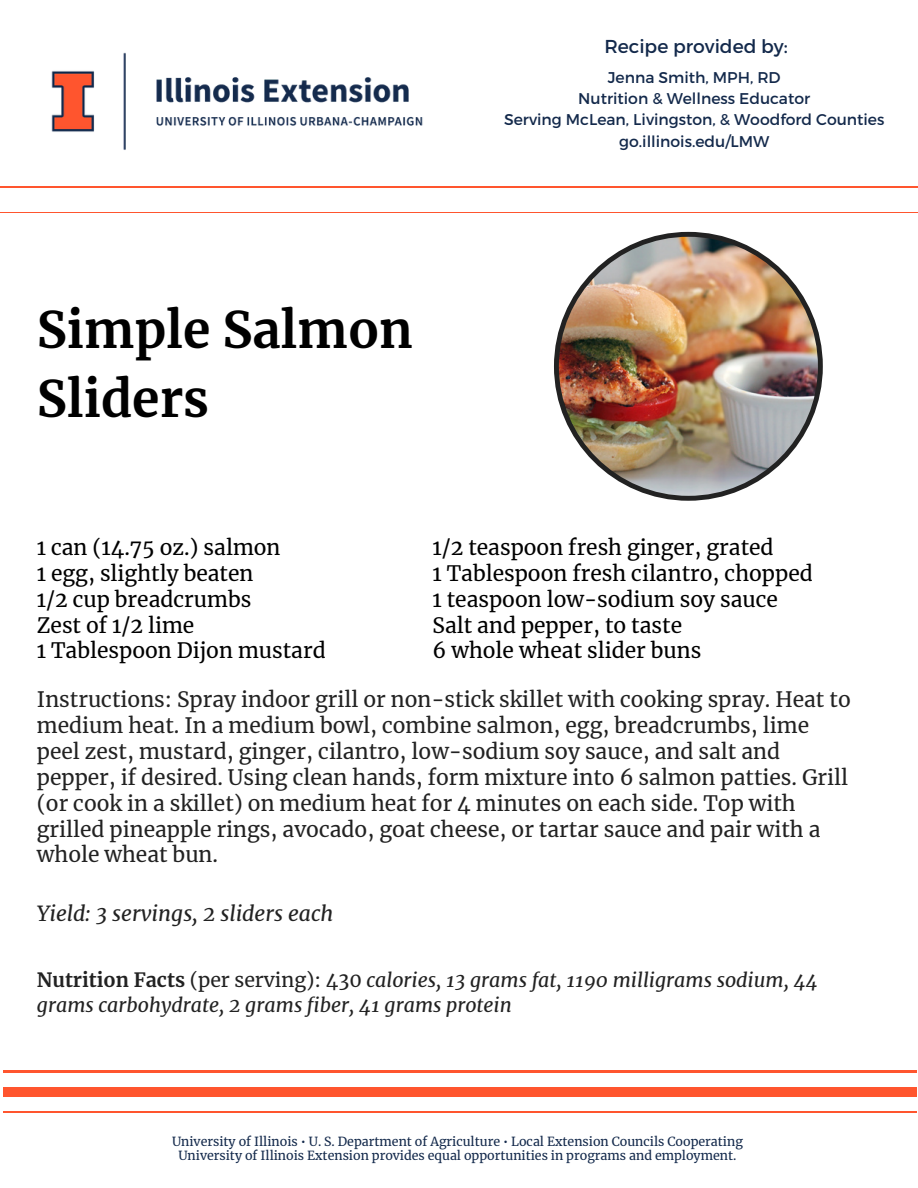
<style>
.page{position:relative;width:918px;height:1188px;background:#fff}
.page>*{position:absolute;margin:0;border:0;box-sizing:border-box;transform-origin:0 0}
.t1{font:700 49.8px/68.7px "Merriweather";color:#000}
.t2{font:21px/25.8px "Merriweather";color:#222}
.t3{font:21px "Merriweather";color:#000}
.t4{font:italic 21px "Merriweather";color:#222}
.t5{font:italic 19.5px/24.8px "Merriweather";color:#222}
.t6{font:18.75px "Montserrat";color:#13294b}
.t7{font:15.6px "Montserrat";color:#13294b}
.t8{font:12.45px "Merriweather";color:#13294b}
.s1{font-weight:700;font-style:normal}
.s2{font-style:normal}
</style>
<div class="page">
<hr style="left:0;top:186px;width:918px;height:2px;background:#ff552e">
<hr style="left:0;top:212px;width:918px;height:1px;background:#ff552e">
<hr style="left:3px;top:1071px;width:914px;height:2px;background:#ff552e">
<div style="left:3px;top:1087px;width:914px;height:10px;background:#ff552e"></div>
<hr style="left:3px;top:1111px;width:914px;height:1px;background:#ff552e">
<img style="left:554px;top:232px;width:269px;height:269px">
<img style="left:51px;top:52px;width:372px;height:98px">
<p class="t6" style="left:604px;top:35px;width:185px">Recipe provided by:</p>
<p class="t1" style="left:37px;top:296px;width:378px">Simple Salmon<br>Sliders</p>
<p class="t7" style="left:608px;top:67px;width:174px">Jenna Smith, MPH, RD</p>
<p class="t7" style="left:578px;top:88px;width:234px">Nutrition &amp; Wellness Educator</p>
<p class="t7" style="left:504px;top:110px;width:382px">Serving McLean, Livingston, &amp; Woodford Counties</p>
<p class="t7" style="left:619px;top:131px;width:152px">go.illinois.edu/LMW</p>
<p class="t3" style="left:37px;top:534px;width:245px">1 can (14.75 oz.) salmon</p>
<p class="t3" style="left:37px;top:560px;width:218px">1 egg, slightly beaten</p>
<p class="t3" style="left:37px;top:586px;width:216px">1/2 cup breadcrumbs</p>
<p class="t3" style="left:37px;top:612px;width:159px">Zest of 1/2 lime</p>
<p class="t3" style="left:37px;top:638px;width:290px">1 Tablespoon Dijon mustard</p>
<p class="t3" style="left:433px;top:534px;width:343px">1/2 teaspoon fresh ginger, grated</p>
<p class="t3" style="left:433px;top:560px;width:382px">1 Tablespoon fresh cilantro, chopped</p>
<p class="t3" style="left:433px;top:586px;width:347px">1 teaspoon low-sodium soy sauce</p>
<p class="t3" style="left:433px;top:612px;width:251px">Salt and pepper, to taste</p>
<p class="t3" style="left:433px;top:638px;width:270px">6 whole wheat slider buns</p>
<p class="t2" style="left:37px;top:687px;width:815px">Instructions: Spray indoor grill or non-stick skillet with cooking spray. Heat to medium heat. In a medium bowl, combine salmon, egg, breadcrumbs, lime peel zest, mustard, ginger, cilantro, low-sodium soy sauce, and salt and pepper, if desired. Using clean hands, form mixture into 6 salmon patties. Grill (or cook in a skillet) on medium heat for 4 minutes on each side. Top with grilled pineapple rings, avocado, goat cheese, or tartar sauce and pair with a whole wheat bun.</p>
<p class="t4" style="left:37px;top:900px;width:298px">Yield: 3 servings, 2 sliders each</p>
<p class="t5" style="left:37px;top:968px;width:782px"><span class="s1">Nutrition Facts</span> <span class="s2">(per serving): 430</span> calories, 13 grams fat, 1190 milligrams sodium, 44 grams carbohydrate, 2 grams fiber, 41 grams protein</p>
<p class="t8" style="left:172px;top:1133px;width:572px">University of Illinois • U. S. Department of Agriculture • Local Extension Councils Cooperating</p>
<p class="t8" style="left:178px;top:1148px;width:560px">University of Illinois Extension provides equal opportunities in programs and employment.</p>
</div>
